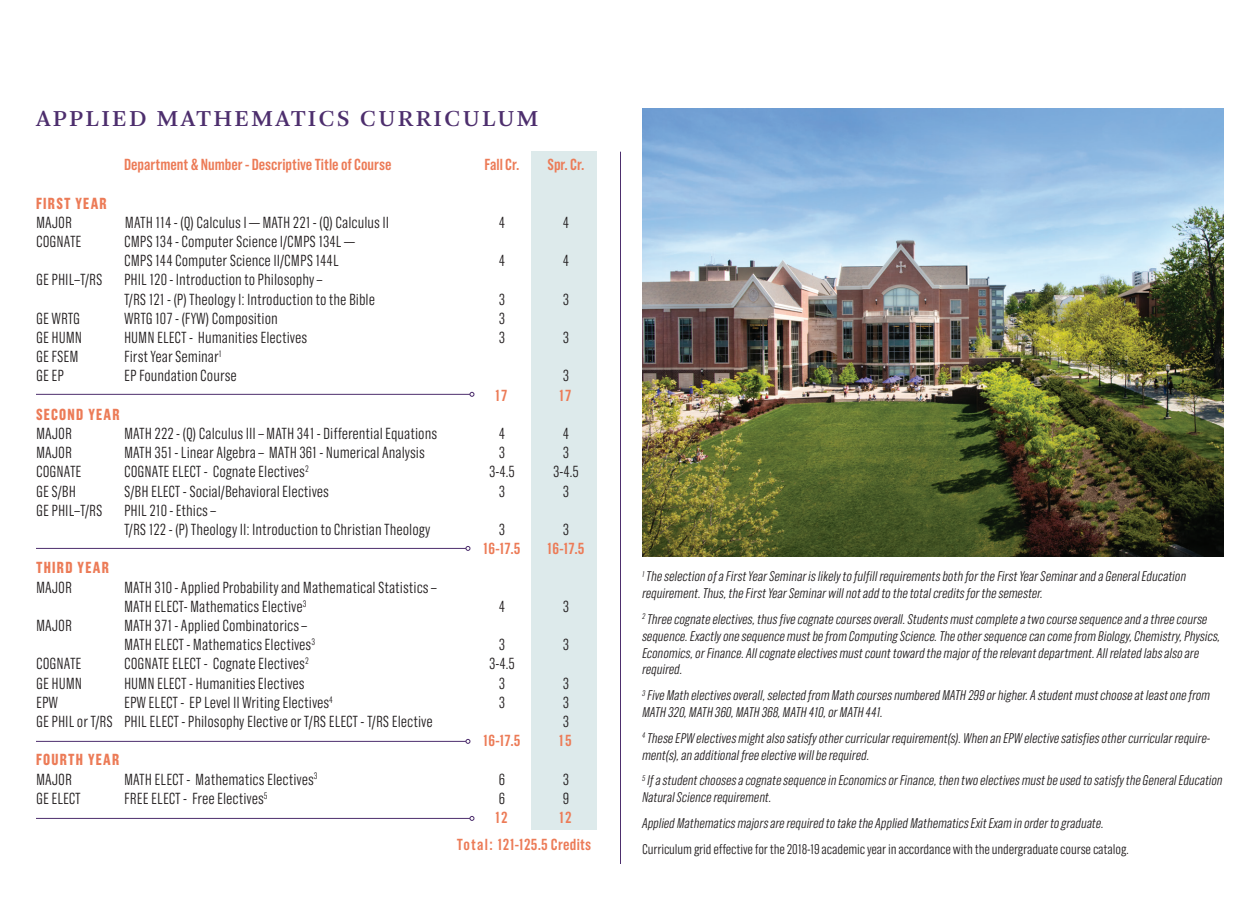
<style>
.page{position:relative;width:1260px;height:900px;background:#fff}
.page>*{position:absolute;margin:0;border:0;box-sizing:border-box;transform-origin:0 0}
.t1{font:24px "Arnhem Pro";letter-spacing:.1em;color:#4d2e6d}
.t2{font:300 16px/19.2px "Grotzec Cond";color:#231f20}
.t3{font:600 16px "Grotzec Cond";color:#ec7b57}
.Back_-_Years{font:700 16px "Grotzec Cond";letter-spacing:.08em;color:#ec7b57}
.t4{font:600 16px/27.2px "Grotzec Cond";letter-spacing:.02em;color:#ec7b57}
.Back_-_italics{font:italic 300 14px/16.8px "Grotzec Cond";letter-spacing:-.01em;color:#231f20}
.t5{font:300 14px "Grotzec Cond";letter-spacing:-.01em;color:#231f20}
</style>
<div class="page">
<div style="left:532px;top:152px;width:65px;height:678px;background:#ddeaeb"></div>
<hr style="left:36px;top:394px;width:434px;height:1px;background:#4d2e6d">
<svg style="left:469px;top:392px;width:5px;height:5px"></svg>
<hr style="left:36px;top:818px;width:434px;height:1px;background:#4d2e6d">
<svg style="left:469px;top:816px;width:5px;height:5px"></svg>
<hr style="left:36px;top:548px;width:430px;height:1px;background:#4d2e6d">
<svg style="left:465px;top:546px;width:5px;height:5px"></svg>
<hr style="left:36px;top:741px;width:430px;height:1px;background:#4d2e6d">
<svg style="left:465px;top:739px;width:5px;height:5px"></svg>
<hr style="left:620px;top:152px;width:1px;height:712px;background:#4d2e6d">
<img style="left:642px;top:108px;width:582px;height:449px">
<p class="t1" style="left:36px;top:102px;width:504px">APPLIED MATHEMATICS CURRICULUM</p>
<p class="t3" style="left:124px;top:155px;width:269px">Department &amp; Number - Descriptive Title of Course</p>
<p class="t3" style="left:485px;top:155px;width:36px">Fall Cr.</p>
<p class="t3" style="left:548px;top:155px;width:38px">Spr. Cr.</p>
<p class="Back_-_Years" style="left:36px;top:194px;width:72px">FIRST YEAR</p>
<p class="t2" style="left:36px;top:212px;width:38px">MAJOR</p>
<p class="t2" style="left:125px;top:212px;width:266px">MATH 114 - (Q) Calculus I — MATH 221 - (Q) Calculus II</p>
<p class="t2" style="left:499px;top:212px;width:8px">4</p>
<p class="t2" style="left:563px;top:212px;width:8px">4</p>
<p class="t2" style="left:36px;top:232px;width:47px">COGNATE</p>
<p class="t2" style="left:124px;top:232px;width:232px">CMPS 134 - Computer Science I/CMPS 134L —<br>CMPS 144 Computer Science II/CMPS 144L</p>
<p class="t2" style="left:499px;top:251px;width:8px">4</p>
<p class="t2" style="left:563px;top:251px;width:8px">4</p>
<p class="t2" style="left:36px;top:270px;width:68px">GE PHIL–T/RS</p>
<p class="t2" style="left:124px;top:270px;width:253px">PHIL 120 - Introduction to Philosophy –<br>T/RS 121 - (P) Theology I: Introduction to the Bible</p>
<p class="t2" style="left:499px;top:289px;width:8px">3</p>
<p class="t2" style="left:563px;top:289px;width:8px">3</p>
<p class="t2" style="left:36px;top:308px;width:46px">GE WRTG</p>
<p class="t2" style="left:124px;top:308px;width:155px">WRTG 107 - (FYW) Composition</p>
<p class="t2" style="left:499px;top:308px;width:8px">3</p>
<p class="t2" style="left:36px;top:328px;width:48px">GE HUMN</p>
<p class="t2" style="left:124px;top:328px;width:185px">HUMN ELECT - Humanities Electives</p>
<p class="t2" style="left:499px;top:328px;width:8px">3</p>
<p class="t2" style="left:563px;top:328px;width:8px">3</p>
<p class="t2" style="left:36px;top:347px;width:44px">GE FSEM</p>
<p class="t2" style="left:124px;top:347px;width:99px">First Year Seminar<sup>1</sup></p>
<p class="t2" style="left:36px;top:366px;width:30px">GE EP</p>
<p class="t2" style="left:124px;top:366px;width:114px">EP Foundation Course</p>
<p class="t2" style="left:563px;top:366px;width:8px">3</p>
<p class="t3" style="left:495px;top:386px;width:14px">17</p>
<p class="t3" style="left:559px;top:386px;width:14px">17</p>
<p class="Back_-_Years" style="left:36px;top:405px;width:85px">SECOND YEAR</p>
<p class="t2" style="left:36px;top:424px;width:38px">MAJOR</p>
<p class="t2" style="left:124px;top:424px;width:315px">MATH 222 - (Q) Calculus III – MATH 341 - Differential Equations</p>
<p class="t2" style="left:499px;top:424px;width:8px">4</p>
<p class="t2" style="left:563px;top:424px;width:8px">4</p>
<p class="t2" style="left:36px;top:443px;width:38px">MAJOR</p>
<p class="t2" style="left:124px;top:443px;width:302px">MATH 351 - Linear Algebra – MATH 361 - Numerical Analysis</p>
<p class="t2" style="left:499px;top:443px;width:8px">3</p>
<p class="t2" style="left:563px;top:443px;width:8px">3</p>
<p class="t2" style="left:36px;top:462px;width:47px">COGNATE</p>
<p class="t2" style="left:124px;top:462px;width:186px">COGNATE ELECT - Cognate Electives<sup>2</sup></p>
<p class="t2" style="left:489px;top:462px;width:27px">3-4.5</p>
<p class="t2" style="left:553px;top:462px;width:27px">3-4.5</p>
<p class="t2" style="left:36px;top:481px;width:42px">GE S/BH</p>
<p class="t2" style="left:124px;top:481px;width:207px">S/BH ELECT - Social/Behavioral Electives</p>
<p class="t2" style="left:499px;top:481px;width:8px">3</p>
<p class="t2" style="left:563px;top:481px;width:8px">3</p>
<p class="t2" style="left:36px;top:500px;width:68px">GE PHIL–T/RS</p>
<p class="t2" style="left:124px;top:500px;width:308px">PHIL 210 - Ethics –<br>T/RS 122 - (P) Theology II: Introduction to Christian Theology</p>
<p class="t2" style="left:499px;top:520px;width:8px">3</p>
<p class="t2" style="left:563px;top:520px;width:8px">3</p>
<p class="t3" style="left:483px;top:539px;width:39px">16-17.5</p>
<p class="t3" style="left:547px;top:539px;width:39px">16-17.5</p>
<p class="Back_-_Years" style="left:36px;top:559px;width:75px">THIRD YEAR</p>
<p class="t2" style="left:36px;top:577px;width:38px">MAJOR</p>
<p class="t2" style="left:124px;top:577px;width:314px">MATH 310 - Applied Probability and Mathematical Statistics –<br>MATH ELECT- Mathematics Elective<sup>3</sup></p>
<p class="t2" style="left:36px;top:616px;width:38px">MAJOR</p>
<p class="t2" style="left:124px;top:616px;width:193px">MATH 371 - Applied Combinatorics –<br>MATH ELECT - Mathematics Electives<sup>3</sup></p>
<p class="t2" style="left:499px;top:596px;width:8px">4</p>
<p class="t2" style="left:563px;top:596px;width:8px">3</p>
<p class="t2" style="left:499px;top:635px;width:8px">3</p>
<p class="t2" style="left:563px;top:635px;width:8px">3</p>
<p class="t2" style="left:36px;top:654px;width:47px">COGNATE</p>
<p class="t2" style="left:124px;top:654px;width:186px">COGNATE ELECT - Cognate Electives<sup>2</sup></p>
<p class="t2" style="left:489px;top:654px;width:27px">3-4.5</p>
<p class="t2" style="left:36px;top:673px;width:48px">GE HUMN</p>
<p class="t2" style="left:124px;top:673px;width:182px">HUMN ELECT - Humanities Electives</p>
<p class="t2" style="left:499px;top:673px;width:8px">3</p>
<p class="t2" style="left:563px;top:673px;width:8px">3</p>
<p class="t2" style="left:36px;top:692px;width:24px">EPW</p>
<p class="t2" style="left:124px;top:692px;width:211px">EPW ELECT - EP Level II Writing Electives<sup>4</sup></p>
<p class="t2" style="left:499px;top:692px;width:8px">3</p>
<p class="t2" style="left:563px;top:692px;width:8px">3</p>
<p class="t2" style="left:36px;top:712px;width:398px">GE PHIL or T/RS PHIL ELECT - Philosophy Elective or T/RS ELECT - T/RS Elective</p>
<p class="t2" style="left:563px;top:712px;width:8px">3</p>
<p class="t3" style="left:483px;top:731px;width:39px">16-17.5</p>
<p class="t3" style="left:559px;top:731px;width:14px">15</p>
<p class="Back_-_Years" style="left:36px;top:751px;width:85px">FOURTH YEAR</p>
<p class="t2" style="left:36px;top:769px;width:38px">MAJOR</p>
<p class="t2" style="left:124px;top:769px;width:195px">MATH ELECT - Mathematics Electives<sup>3</sup></p>
<p class="t2" style="left:499px;top:769px;width:8px">6</p>
<p class="t2" style="left:563px;top:769px;width:8px">3</p>
<p class="t2" style="left:36px;top:788px;width:46px">GE ELECT</p>
<p class="t2" style="left:124px;top:788px;width:145px">FREE ELECT - Free Electives<sup>5</sup></p>
<p class="t2" style="left:499px;top:788px;width:8px">6</p>
<p class="t2" style="left:563px;top:788px;width:8px">9</p>
<p class="t3" style="left:495px;top:808px;width:14px">12</p>
<p class="t4" style="left:457px;top:804px;width:136px;text-indent:102px">12<br>Total: 121-125.5 Credits</p>
<p class="Back_-_italics" style="left:642px;top:568px;width:546px"><sup>1</sup> The selection of a First Year Seminar is likely to fulfill requirements both for the First Year Seminar and a General Education requirement. Thus, the First Year Seminar will not add to the total credits for the semester.</p>
<p class="Back_-_italics" style="left:642px;top:611px;width:580px"><sup>2</sup> Three cognate electives, thus five cognate courses overall. Students must complete a two course sequence and a three course sequence. Exactly one sequence must be from Computing Science. The other sequence can come from Biology, Chemistry, Physics, Economics, or Finance. All cognate electives must count toward the major of the relevant department. All related labs also are required.</p>
<p class="Back_-_italics" style="left:642px;top:687px;width:570px"><sup>3</sup> Five Math electives overall, selected from Math courses numbered MATH 299 or higher. A student must choose at least one from<br>MATH 320, MATH 360, MATH 368, MATH 410, or MATH 441.</p>
<p class="Back_-_italics" style="left:642px;top:729px;width:570px"><sup>4</sup> These EPW electives might also satisfy other curricular requirement(s). When an EPW elective satisfies other curricular require&shy;ment(s), an additional free elective will be required.</p>
<p class="Back_-_italics" style="left:642px;top:772px;width:582px"><sup>5</sup> If a student chooses a cognate sequence in Economics or Finance, then two electives must be used to satisfy the General Education<br>Natural Science requirement.</p>
<p class="Back_-_italics" style="left:642px;top:815px;width:463px">Applied Mathematics majors are required to take the Applied Mathematics Exit Exam in order to graduate.</p>
<p class="t5" style="left:642px;top:841px;width:489px">Curriculum grid effective for the 2018-19 academic year in accordance with the undergraduate course catalog.</p>
</div>
